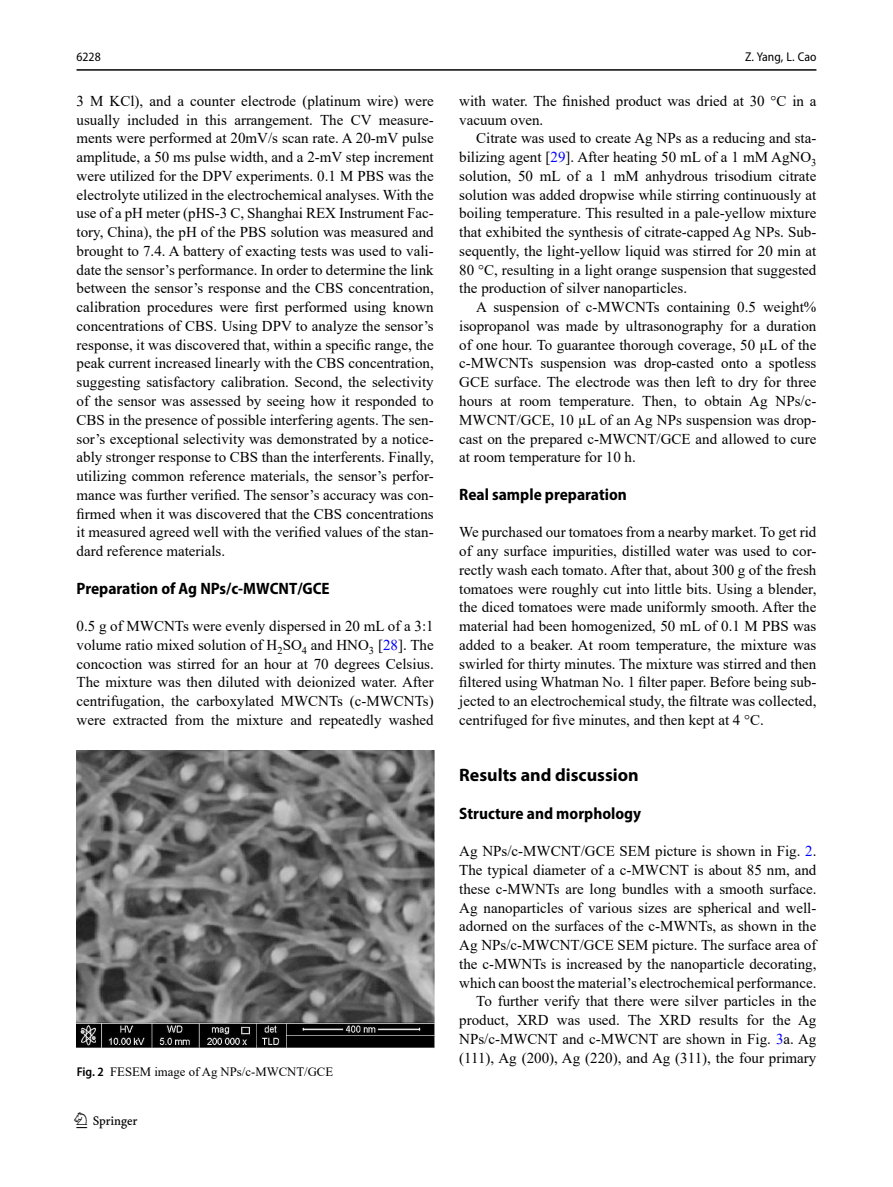
<style>
.page{position:relative;width:893px;height:1187px;background:#fff}
.page>*{position:absolute;margin:0;border:0;box-sizing:border-box;transform-origin:0 0}
.t1{font:22.5px "Springnew";color:#000}
.Head_1{font:700 18px "Myriad Pro";color:#000}
.Head_2{font:700 semi-condensed 16.5px "Myriad Pro";color:#000}
.Head_2_After_1{font:700 semi-condensed 16.5px "Myriad Pro";color:#000}
.Body_Text_Indent{font:15px/18.8px "Times New Roman";color:#000;text-align:justify}
.Body_Text{font:15px/18.8px "Times New Roman";color:#000;text-align:justify}
.Figure_Caption{font:12.75px "Times New Roman";color:#000}
.t2{font:semi-condensed 12.75px "Myriad Pro";color:#000}
.s1{color:#00f}
.s2{font-family:"Myriad Pro";font-weight:600;font-stretch:semi-condensed}
</style>
<div class="page">
<hr style="left:77px;top:69px;width:739px;height:2px;background:#000">
<img style="left:77px;top:750px;width:357px;height:298px">
<p class="t2" style="left:77px;top:49px;width:26px">6228</p>
<p class="Body_Text_Indent" style="left:77px;top:91px;width:359px">3 M KCl), and a counter electrode (platinum wire) were usually included in this arrangement. The CV measure&shy;ments were performed at 20mV/s scan rate. A 20-mV pulse amplitude, a 50 ms pulse width, and a 2-mV step increment were utilized for the DPV experiments. 0.1 M PBS was the electrolyte utilized in the electrochemical analyses. With the use of a pH meter (pHS-3 C, Shanghai REX Instrument Fac&shy;tory, China), the pH of the PBS solution was measured and brought to 7.4. A battery of exacting tests was used to vali&shy;date the sensor’s performance. In order to determine the link between the sensor’s response and the CBS concentration, calibration procedures were first performed using known concentrations of CBS. Using DPV to analyze the sensor’s response, it was discovered that, within a specific range, the peak current increased linearly with the CBS concentration, suggesting satisfactory calibration. Second, the selectivity of the sensor was assessed by seeing how it responded to CBS in the presence of possible interfering agents. The sen&shy;sor’s exceptional selectivity was demonstrated by a notice&shy;ably stronger response to CBS than the interferents. Finally, utilizing common reference materials, the sensor’s perfor&shy;mance was further verified. The sensor’s accuracy was con&shy;firmed when it was discovered that the CBS concentrations it measured agreed well with the verified values of the stan&shy;dard reference materials.</p>
<p class="Head_2" style="left:77px;top:577px;width:255px">Preparation of Ag NPs/c-MWCNT/GCE</p>
<p class="Body_Text" style="left:77px;top:616px;width:359px">0.5 g of MWCNTs were evenly dispersed in 20 mL of a 3:1 volume ratio mixed solution of H<sub>2</sub>SO<sub>4</sub> and HNO<sub>3</sub> [<span class="s1">28</span>]. The concoction was stirred for an hour at 70 degrees Celsius.<br>The mixture was then diluted with deionized water. After centrifugation, the carboxylated MWCNTs (c-MWCNTs) were extracted from the mixture and repeatedly washed</p>
<p class="Figure_Caption" style="left:77px;top:1062px;width:258px"><span class="s2">Fig. 2</span> FESEM image of Ag NPs/c-MWCNT/GCE</p>
<h1 class="t1" style="left:77px;top:1107px;width:63px">1 3</h1>
<p class="t2" style="left:745px;top:49px;width:73px">Z. Yang, L. Cao</p>
<p class="Body_Text" style="left:459px;top:91px;width:359px">with water. The finished product was dried at 30 °C in a vacuum oven.</p>
<p class="Body_Text_Indent" style="left:459px;top:128px;width:359px;text-indent:17px">Citrate was used to create Ag NPs as a reducing and sta&shy;bilizing agent [<span class="s1">29</span>]. After heating 50 mL of a 1 mM AgNO<sub>3 </sub>solution, 50 mL of a 1 mM anhydrous trisodium citrate solution was added dropwise while stirring continuously at boiling temperature. This resulted in a pale-yellow mixture that exhibited the synthesis of citrate-capped Ag NPs. Sub&shy;sequently, the light-yellow liquid was stirred for 20 min at 80 °C, resulting in a light orange suspension that suggested the production of silver nanoparticles.</p>
<p class="Body_Text_Indent" style="left:459px;top:297px;width:359px;text-indent:17px">A suspension of c-MWCNTs containing 0.5 weight% isopropanol was made by ultrasonography for a duration of one hour. To guarantee thorough coverage, 50 µL of the c-MWCNTs suspension was drop-casted onto a spotless GCE surface. The electrode was then left to dry for three hours at room temperature. Then, to obtain Ag NPs/c-MWCNT/GCE, 10 µL of an Ag NPs suspension was drop&shy;cast on the prepared c-MWCNT/GCE and allowed to cure at room temperature for 10 h.</p>
<p class="Head_2" style="left:459px;top:483px;width:169px">Real sample preparation</p>
<p class="Body_Text" style="left:459px;top:522px;width:359px">We purchased our tomatoes from a nearby market. To get rid of any surface impurities, distilled water was used to cor&shy;rectly wash each tomato. After that, about 300 g of the fresh tomatoes were roughly cut into little bits. Using a blender, the diced tomatoes were made uniformly smooth. After the material had been homogenized, 50 mL of 0.1 M PBS was added to a beaker. At room temperature, the mixture was swirled for thirty minutes. The mixture was stirred and then filtered using Whatman No. 1 filter paper. Before being sub&shy;jected to an electrochemical study, the filtrate was collected, centrifuged for five minutes, and then kept at 4 °C.</p>
<p class="Head_1" style="left:459px;top:763px;width:181px">Results and discussion</p>
<p class="Head_2_After_1" style="left:459px;top:802px;width:183px">Structure and morphology</p>
<p class="Body_Text" style="left:459px;top:841px;width:359px">Ag NPs/c-MWCNT/GCE SEM picture is shown in Fig. <span class="s1">2</span>.<br>The typical diameter of a c-MWCNT is about 85 nm, and these c-MWNTs are long bundles with a smooth surface.<br>Ag nanoparticles of various sizes are spherical and well&shy;adorned on the surfaces of the c-MWNTs, as shown in the Ag NPs/c-MWCNT/GCE SEM picture. The surface area of the c-MWNTs is increased by the nanoparticle decorating, which can boost the material’s electrochemical performance.</p>
<p class="Body_Text_Indent" style="left:459px;top:991px;width:359px;text-indent:17px">To further verify that there were silver particles in the product, XRD was used. The XRD results for the Ag NPs/c-MWCNT and c-MWCNT are shown in Fig. <span class="s1">3</span>a. Ag (111), Ag (200), Ag (220), and Ag (311), the four primary</p>
</div>
